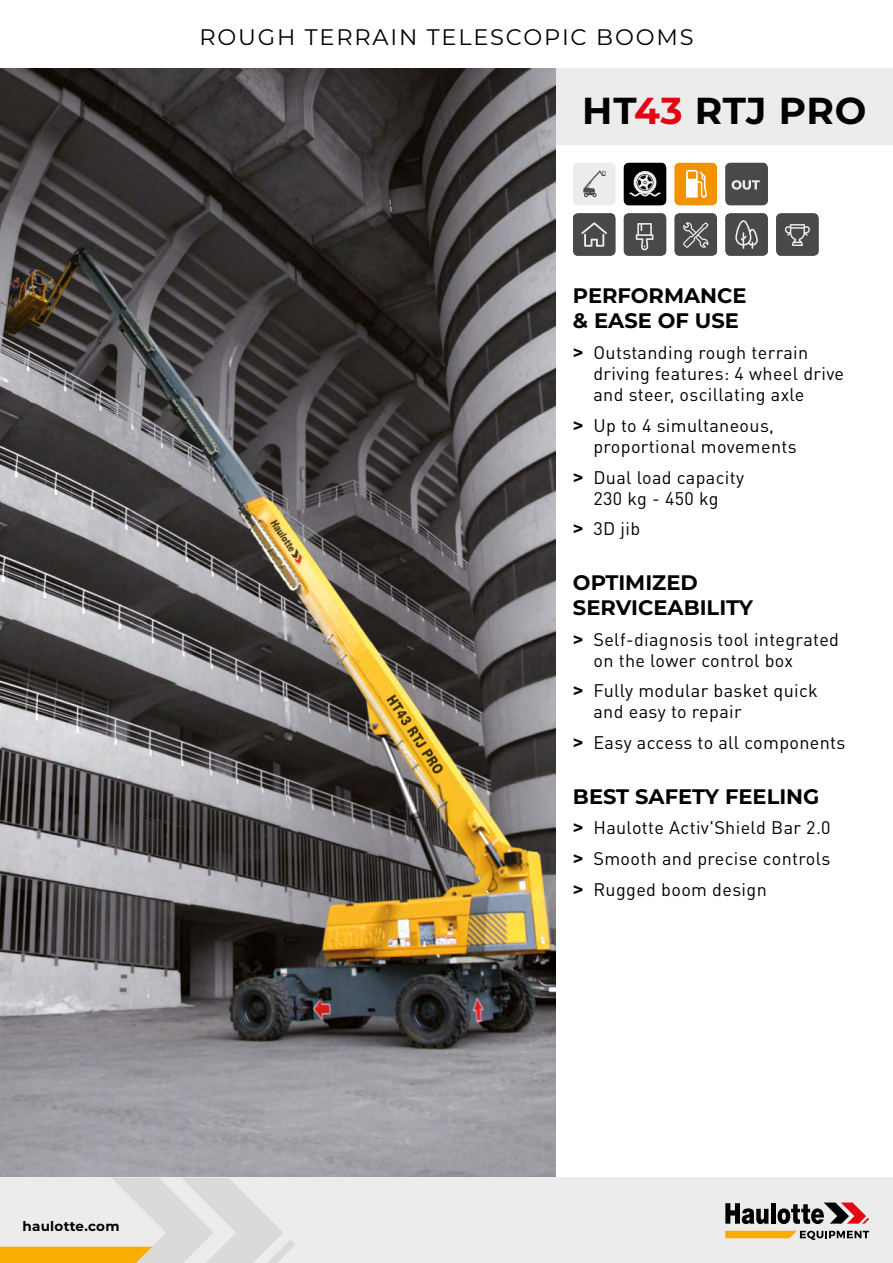
<style>
.page{position:relative;width:893px;height:1263px;background:#fff}
.page>*{position:absolute;margin:0;border:0;box-sizing:border-box;transform-origin:0 0}
.t1{font:700 37.5px "Montserrat";letter-spacing:.01em;color:#000}
.t2{font:22.5px "Montserrat";letter-spacing:.08em;color:#000}
.t3{font:700 21px/25.5px "Montserrat";color:#000}
.t4{font:18px/21px "DIN Pro";letter-spacing:.02em;color:#000}
.t5{font:700 13.5px "Montserrat";letter-spacing:.02em;color:#000}
.s1{color:#e30513}
.s2{font-family:"Montserrat";font-weight:700}
</style>
<div class="page">
<div style="left:556px;top:68px;width:337px;height:77px;background:#ececec"></div>
<img style="left:0;top:68px;width:556px;height:1110px">
<div style="left:0;top:1178px;width:893px;height:85px;background:#ececec"></div>
<svg style="left:725px;top:1203px;width:43px;height:21px"></svg>
<hr style="left:771px;top:1203px;width:4px;height:21px;background:#000">
<svg style="left:777px;top:1202px;width:92px;height:22px"></svg>
<svg style="left:725px;top:1231px;width:144px;height:9px"></svg>
<svg style="left:0;top:1178px;width:295px;height:85px"></svg>
<svg style="left:776px;top:213px;width:43px;height:43px;background:#5d5c5b"></svg>
<svg style="left:674px;top:213px;width:43px;height:43px;background:#5e5d5c"></svg>
<svg style="left:624px;top:213px;width:42px;height:43px;background:#5b5a59"></svg>
<svg style="left:725px;top:213px;width:43px;height:43px;background:#5d5c5c"></svg>
<svg style="left:725px;top:163px;width:43px;height:42px;background:#585756"></svg>
<svg style="left:674px;top:163px;width:43px;height:42px;background:#f5a834"></svg>
<svg style="left:624px;top:163px;width:42px;height:42px;background:#313131"></svg>
<svg style="left:573px;top:163px;width:42px;height:42px;background:#dfdfdf"></svg>
<svg style="left:573px;top:213px;width:42px;height:43px;background:#5a5a59"></svg>
<p class="t2" style="left:199px;top:22px;width:496px">ROUGH TERRAIN TELESCOPIC BOOMS</p>
<h1 class="t1" style="left:582px;top:84px;width:286px">HT<span class="s1">43</span> RTJ PRO</h1>
<p class="t3" style="left:573px;top:282px;width:175px">PERFORMANCE &amp; EASE OF USE</p>
<p class="t4" style="left:593px;top:341px;width:252px;text-indent:-21px"><span class="s2">&gt;</span> Outstanding rough terrain driving features: 4 wheel drive and steer, oscillating axle</p>
<p class="t4" style="left:593px;top:414px;width:205px;text-indent:-21px"><span class="s2">&gt;</span> Up to 4 simultaneous, proportional movements</p>
<p class="t4" style="left:573px;top:466px;width:173px;text-align:center"><span class="s2">&gt;</span> Dual load capacity<br>230 kg - 450 kg</p>
<p class="t4" style="left:573px;top:518px;width:69px"><span class="s2">&gt;</span> 3D jib</p>
<p class="t3" style="left:573px;top:568px;width:182px">OPTIMIZED<br>SERVICEABILITY</p>
<p class="t4" style="left:593px;top:628px;width:247px;text-indent:-21px"><span class="s2">&gt;</span> Self-diagnosis tool integrated on the lower control box</p>
<p class="t4" style="left:593px;top:680px;width:226px;text-indent:-21px"><span class="s2">&gt;</span> Fully modular basket quick and easy to repair</p>
<p class="t4" style="left:573px;top:731px;width:274px"><span class="s2">&gt;</span> Easy access to all components</p>
<p class="t3" style="left:573px;top:782px;width:248px">BEST SAFETY FEELING</p>
<p class="t4" style="left:573px;top:812px;width:259px;line-height:30.8px;text-align:justify"><span class="s2">&gt;</span> Haulotte Activ'Shield Bar 2.0 <span class="s2">&gt;</span> Smooth and precise controls <span class="s2">&gt;</span> Rugged boom design</p>
<p class="t5" style="left:23px;top:1216px;width:99px">haulotte.com</p>
</div>
